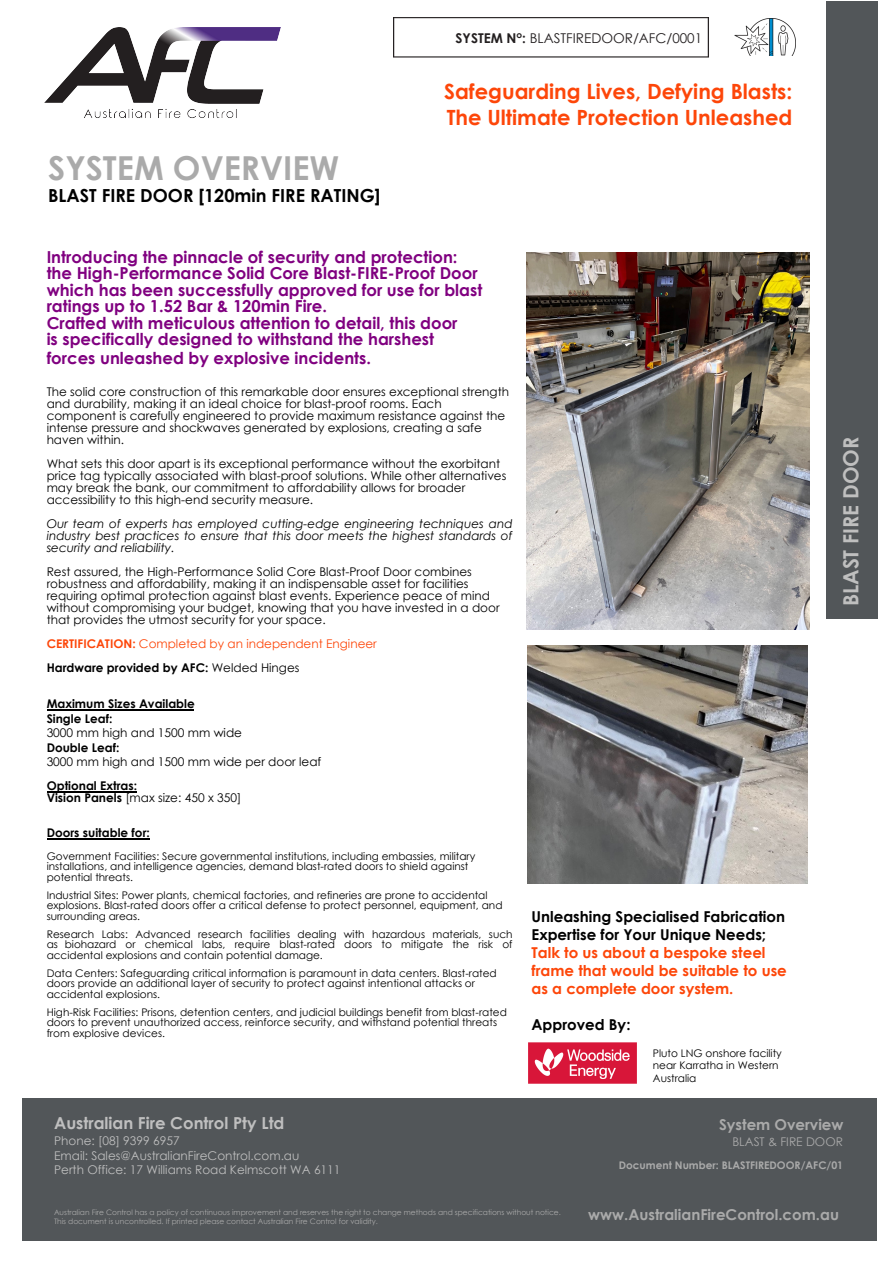
<style>
.page{position:relative;width:893px;height:1263px;background:#fff}
.page>*{position:absolute;margin:0;border:0;box-sizing:border-box;transform-origin:0 0}
.t1{font:700 33px "Century Gothic";color:#aaa}
.t2{font:700 21px/25.2px "Century Gothic";color:#fd4609}
.t3{font:700 21px "Century Gothic";color:#bfbfbf}
.t4{font:700 18px "Century Gothic";color:#000}
.t5{font:700 16.5px/16.5px "Century Gothic";color:#800080}
.t6{font:700 16.5px "Century Gothic";color:#bfbfbf}
.t7{font:700 15px/18px "Century Gothic";color:#fd4609}
.t8{font:700 15px/18px "Century Gothic";color:#000}
.t9{font:700 15px "Century Gothic";color:#aaa}
.t10{font:13.5px "Century Gothic";color:#231f20}
.t11{font:12px/12px "Century Gothic";color:#000}
.t12{font:italic 12px/12px "Century Gothic";color:#000;text-align:justify}
.t13{font:12px/14.4px "Century Gothic";color:#bfbfbf}
.t14{font:700 12px/14.4px "Century Gothic";color:#000}
.t15{font:12px/24px "Century Gothic";color:#fd4609}
.t16{font:700 12px "Century Gothic";color:#000}
.t17{font:12px "Century Gothic";color:#aaa}
.t18{font:10.5px/10.5px "Century Gothic";color:#000}
.t19{font:700 10.5px "Century Gothic";color:#aaa}
.t20{font:7.5px/9px "Century Gothic";color:#aaa}
.s1{font-weight:700}
.s2{font-style:inherit}
.s3{font-weight:700;color:#000}
.s4{color:#000}
.s5{font-weight:400}
</style>
<div class="page">
<div style="left:22px;top:1098px;width:854px;height:142px;background:#525659"></div>
<img style="left:44px;top:28px;width:237px;height:90px">
<div style="left:827px;top:2px;width:51px;height:616px;background:#525659"></div>
<img style="left:394px;top:17px;width:315px;height:40px">
<hr style="left:47px;top:838px;width:102px;height:1px;background:#000">
<hr style="left:47px;top:791px;width:90px;height:1px;background:#000">
<hr style="left:47px;top:709px;width:147px;height:1px;background:#000">
<img style="left:527px;top:645px;width:281px;height:239px">
<img style="left:526px;top:252px;width:283px;height:377px">
<img style="left:735px;top:18px;width:61px;height:37px">
<img style="left:528px;top:1042px;width:109px;height:42px">
<p class="t10" style="left:456px;top:28px;width:248px"><span class="s1">SYSTEM N</span><sup>o</sup><span class="s1">:</span> BLASTFIREDOOR/AFC/0001</p>
<h1 class="t1" style="left:48px;top:143px;width:293px">SYSTEM OVERVIEW</h1>
<h3 class="t4" style="left:48px;top:181px;width:334px">BLAST FIRE DOOR [1<span class="s2">20min FIRE RATING</span>]</h3>
<h2 class="t2" style="left:444px;top:78px;width:350px">Safeguarding Lives, Defying Blasts:<br>The Ultimate Protection Unleashed</h2>
<h3 class="t5" style="left:47px;top:248px;width:432px">Introducing the pinnacle of security and protection: the High-Performance Solid Core Blast-FIRE-Proof Door</h3>
<h3 class="t5" style="left:47px;top:281px;width:437px"><span class="s2">which has been successfully approved for use for blast ratings up to 1.52 Bar</span> &amp; 120min Fire.<br>Crafted with meticulous attention to detail, this door<br>is specifically designed to withstand the harshest</h3>
<h3 class="t5" style="left:47px;top:349px;width:326px">forces unleashed by explosive incidents.</h3>
<p class="t11" style="left:47px;top:386px;width:464px">The solid core construction of this remarkable door ensures exceptional strength and durability, making it an ideal choice for blast-proof rooms. Each component is carefully engineered to provide maximum resistance against the intense pressure and shockwaves generated by explosions, creating a safe haven within.</p>
<p class="t11" style="left:47px;top:458px;width:461px">What sets this door apart is its exceptional performance without the exorbitant price tag typically associated with blast-proof solutions. While other alternatives may break the bank, our commitment to affordability allows for broader accessibility to this high-end security measure.</p>
<p class="t12" style="left:47px;top:518px;width:467px">Our team of experts has employed cutting-edge engineering techniques and industry best practices to ensure that this door meets the highest standards of security and reliability.</p>
<p class="t11" style="left:47px;top:566px;width:454px">Rest assured, the High-Performance Solid Core Blast-Proof Door combines robustness and affordability, making it an indispensable asset for facilities requiring optimal protection against blast events. Experience peace of mind without compromising your budget, knowing that you have invested in a door that provides the utmost security for your space.</p>
<p class="t15" style="left:47px;top:632px;width:332px"><span class="s1">CERTIFICATION:</span> Completed by an independent Engineer<br><span class="s3">Hardware provided by AFC:</span> <span class="s4">Welded Hinges</span></p>
<p class="t14" style="left:47px;top:696px;width:150px">Maximum Sizes Available<br>Single Leaf:</p>
<p class="t11" style="left:47px;top:726px;width:197px">3000 mm high and 1500 mm wide</p>
<p class="t14" style="left:47px;top:739px;width:74px">Double Leaf:</p>
<p class="t11" style="left:47px;top:755px;width:276px">3000 mm high and 1500 mm wide per door leaf</p>
<p class="t14" style="left:47px;top:779px;width:196px;line-height:12px">Optional Extras:<br>Vision Panels <span class="s5">[max size: 450 x 350]</span></p>
<p class="t16" style="left:47px;top:824px;width:105px">Doors suitable for:</p>
<p class="t18" style="left:47px;top:850px;width:430px">Government Facilities: Secure governmental institutions, including embassies, military installations, and intelligence agencies, demand blast-rated doors to shield against potential threats.</p>
<p class="t18" style="left:47px;top:889px;width:457px">Industrial Sites: Power plants, chemical factories, and refineries are prone to accidental explosions. Blast-rated doors offer a critical defense to protect personnel, equipment, and surrounding areas.</p>
<p class="t18" style="left:47px;top:928px;width:467px;text-align:justify">Research Labs: Advanced research facilities dealing with hazardous materials, such as biohazard or chemical labs, require blast-rated doors to mitigate the risk of accidental explosions and contain potential damage.</p>
<p class="t18" style="left:47px;top:967px;width:452px">Data Centers: Safeguarding critical information is paramount in data centers. Blast-rated doors provide an additional layer of security to protect against intentional attacks or accidental explosions.</p>
<p class="t18" style="left:47px;top:1006px;width:462px">High-Risk Facilities: Prisons, detention centers, and judicial buildings benefit from blast-rated doors to prevent unauthorized access, reinforce security, and withstand potential threats from explosive devices.</p>
<h3 class="t8" style="left:531px;top:907px;width:255px">Unleashing Specialised Fabrication<br>Expertise for Your Unique Needs;</h3>
<h3 class="t7" style="left:531px;top:943px;width:257px">Talk to us about a bespoke steel frame that would be suitable to use as a complete door system.</h3>
<h3 class="t8" style="left:531px;top:1015px;width:100px">Approved By:</h3>
<p class="t18" style="left:653px;top:1046px;width:131px;line-height:12.6px">Pluto LNG onshore facility near Karratha in Western<br>Australia</p>
<h2 class="t3" style="left:835px;top:606px;width:171px;rotate:-90deg">BLAST FIRE DOOR</h2>
<h3 class="t6" style="left:54px;top:1110px;width:232px">Australian Fire Control Pty Ltd</h3>
<p class="t13" style="left:54px;top:1133px;width:288px">Phone: [08] 9399 6957<br>Email: Sales@AustralianFireControl.com.au<br>Perth Office: 17 Williams Road Kelmscott WA 6111</p>
<p class="t20" style="left:54px;top:1207px;width:508px">Australian Fire Control has a policy of continuous improvement and reserves the right to change methods and specifications without notice.<br>This document is uncontrolled. If printed please contact Australian Fire Control for validity.</p>
<h3 class="t9" style="left:719px;top:1113px;width:126px">System Overview</h3>
<p class="t17" style="left:732px;top:1133px;width:112px">BLAST &amp; FIRE DOOR</p>
<p class="t19" style="left:619px;top:1157px;width:226px">Document Number: BLASTFIREDOOR<span class="s2">/AFC/</span>01</p>
<h3 class="t9" style="left:588px;top:1203px;width:252px">www.AustralianFireControl.com.au</h3>
</div>
